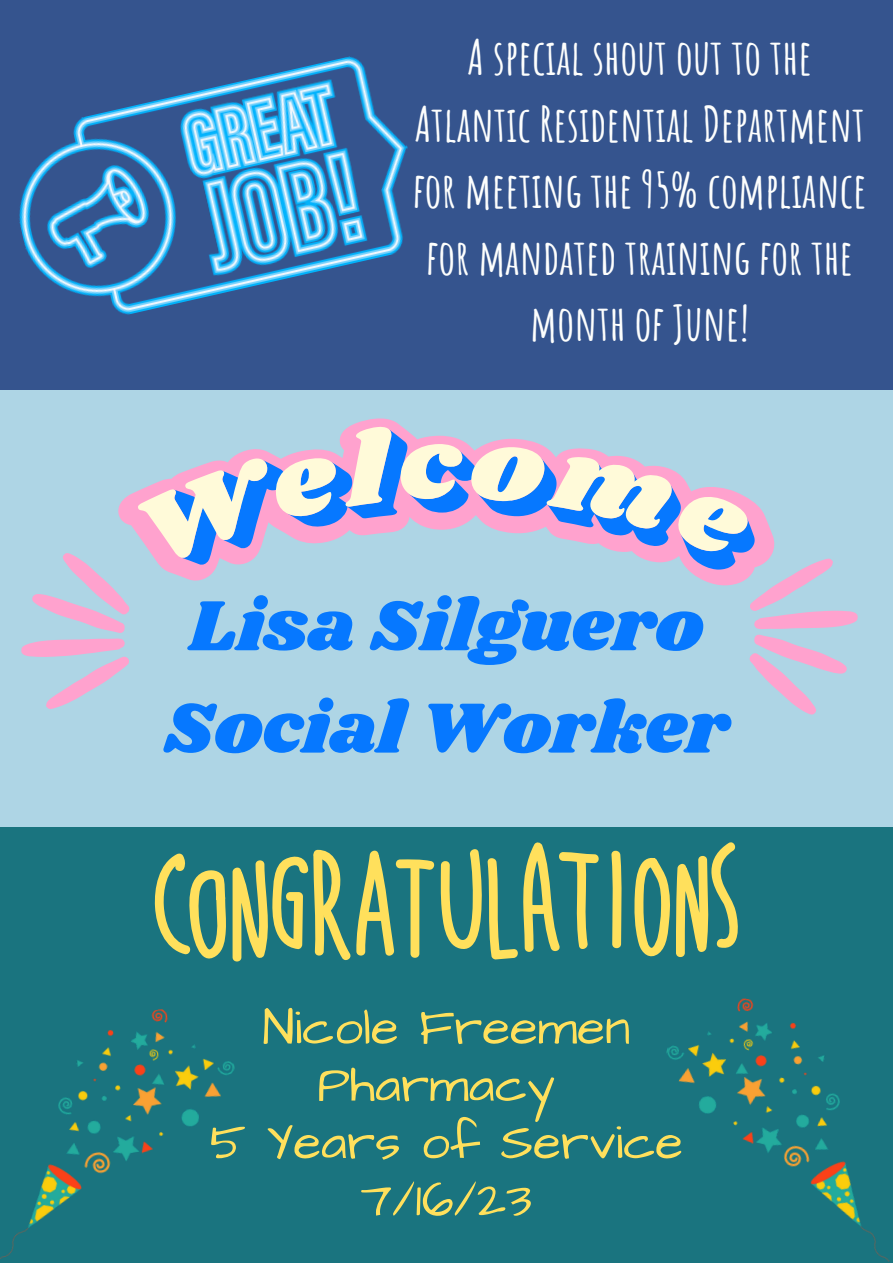
<style>
.page{position:relative;width:893px;height:1264px;background:#fff}
.page>*{position:absolute;margin:0;border:0;box-sizing:border-box;transform-origin:0 0}
.t1{font:73.5px "Shrikhand";color:#0678ff}
.t2{font:51px "Architects Daughter";color:#ffe05c}
.t3{font:700 48px/66.4px "Amatic SC";color:#fdfefd;text-align:center}
</style>
<div class="page">
<div style="left:0;top:381px;width:892px;height:446px;background:#aed5e5"></div>
<div style="left:0;top:0;width:892px;height:389px;background:#35548e"></div>
<img style="left:19px;top:56px;width:389px;height:259px">
<div style="left:0;top:827px;width:892px;height:435px;background:#1a747f"></div>
<svg style="left:118px;top:418px;width:283px;height:115px"></svg>
<svg style="left:21px;top:553px;width:108px;height:156px"></svg>
<svg style="left:137px;top:426px;width:720px;height:288px"></svg>
<img style="left:0;top:1009px;width:235px;height:250px">
<svg style="left:154px;top:853px;width:72px;height:106px"></svg>
<svg style="left:232px;top:842px;width:367px;height:119px"></svg>
<svg style="left:611px;top:850px;width:11px;height:99px"></svg>
<svg style="left:634px;top:858px;width:36px;height:99px"></svg>
<svg style="left:676px;top:842px;width:62px;height:115px"></svg>
<img style="left:666px;top:998px;width:224px;height:263px">
<p class="t3" style="left:412px;top:23px;width:455px">A special shout out to the<br>Atlantic Residential Department for meeting the 95% compliance for mandated training for the month of June!</p>
<p class="t1" style="left:189px;top:575px;width:516px">Lisa Silguero</p>
<p class="t1" style="left:164px;top:677px;width:566px">Social Worker</p>
<p class="t2" style="left:262px;top:993px;width:369px">Nicole Freemen</p>
<p class="t2" style="left:317px;top:1050px;width:239px">Pharmacy</p>
<p class="t2" style="left:210px;top:1107px;width:474px">5 Years of Service</p>
<p class="t2" style="left:360px;top:1165px;width:173px">7/16/23</p>
</div>
